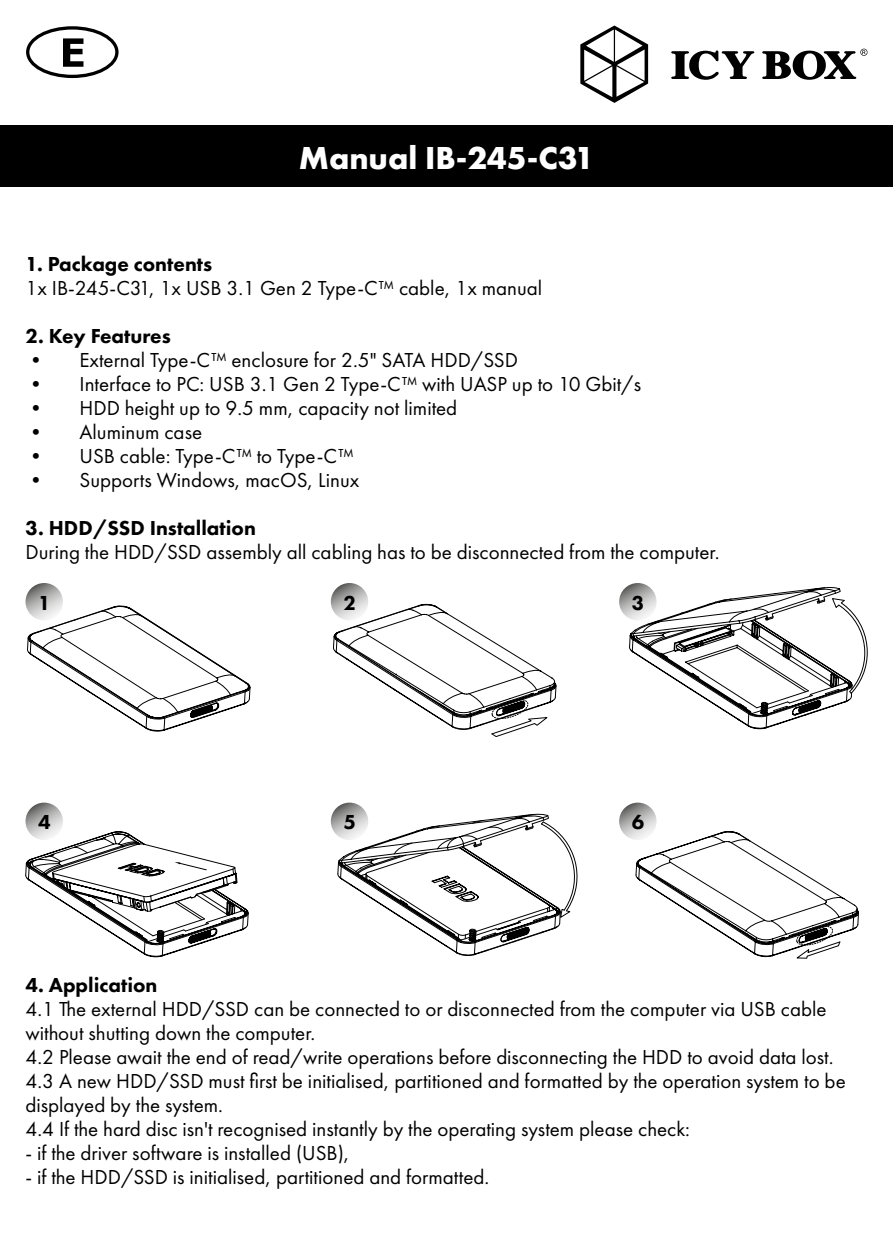
<style>
.page{position:relative;width:893px;height:1259px;background:#fff}
.page>*{position:absolute;margin:0;border:0;box-sizing:border-box;transform-origin:0 0}
.t1{font:700 33px "Futura PT";color:#fff}
.t2{font:21px/24px "Futura PT";color:#000}
.t3{font:800 21px "Futura PT";color:#000}
</style>
<div class="page">
<div style="left:0;top:125px;width:893px;height:62px;background:#000"></div>
<svg style="left:580px;top:26px;width:68px;height:77px"></svg>
<svg style="left:671px;top:49px;width:196px;height:31px"></svg>
<div style="left:26px;top:26px;width:93px;height:52px;border:3px solid #000;border-radius:50%"></div>
<svg style="left:63px;top:38px;width:20px;height:29px"></svg>
<svg style="left:27px;top:606px;width:223px;height:125px"></svg>
<svg style="left:333px;top:603px;width:223px;height:134px"></svg>
<svg style="left:633px;top:587px;width:235px;height:141px"></svg>
<svg style="left:337px;top:814px;width:241px;height:142px"></svg>
<svg style="left:635px;top:831px;width:224px;height:127px"></svg>
<svg style="left:27px;top:832px;width:222px;height:124px"></svg>
<svg style="left:26px;top:583px;width:37px;height:37px"></svg>
<svg style="left:26px;top:802px;width:37px;height:38px"></svg>
<svg style="left:331px;top:583px;width:37px;height:37px"></svg>
<svg style="left:331px;top:802px;width:37px;height:38px"></svg>
<svg style="left:619px;top:583px;width:38px;height:37px"></svg>
<svg style="left:619px;top:802px;width:38px;height:38px"></svg>
<h1 class="t1" style="left:299px;top:137px;width:297px">Manual IB-245-C31</h1>
<p class="t3" style="left:26px;top:251px;width:188px">1. Package contents</p>
<p class="t2" style="left:26px;top:276px;width:518px">1x IB-245-C31, 1x USB 3.1 Gen 2 Type-C™ cable, 1x manual</p>
<p class="t3" style="left:26px;top:323px;width:147px">2. Key Features</p>
<p class="t2" style="left:26px;top:348px;width:494px">• External Type-C™ enclosure for 2.5" SATA HDD/SSD</p>
<p class="t2" style="left:26px;top:372px;width:617px">• Interface to PC: USB 3.1 Gen 2 Type-C™ with UASP up to 10 Gbit/s</p>
<p class="t2" style="left:26px;top:396px;width:433px">• HDD height up to 9.5 mm, capacity not limited</p>
<p class="t2" style="left:26px;top:420px;width:178px">• Aluminum case</p>
<p class="t2" style="left:26px;top:444px;width:330px">• USB cable: Type-C™ to Type-C™</p>
<p class="t2" style="left:26px;top:468px;width:335px">• Supports Windows, macOS, Linux</p>
<p class="t3" style="left:26px;top:515px;width:232px">3. HDD/SSD Installation</p>
<p class="t2" style="left:26px;top:540px;width:695px">During the HDD/SSD assembly all cabling has to be disconnected from the computer.</p>
<p class="t3" style="left:38px;top:589px;width:14px">1</p>
<p class="t3" style="left:38px;top:809px;width:14px">4</p>
<p class="t3" style="left:343px;top:589px;width:14px">2</p>
<p class="t3" style="left:343px;top:809px;width:14px">5</p>
<p class="t3" style="left:632px;top:589px;width:14px">3</p>
<p class="t3" style="left:632px;top:809px;width:14px">6</p>
<p class="t3" style="left:26px;top:971px;width:134px">4. Application</p>
<p class="t2" style="left:26px;top:996px;width:822px">4.1 The external HDD/SSD can be connected to or disconnected from the computer via USB cable without shutting down the computer.<br>4.2 Please await the end of read/write operations before disconnecting the HDD to avoid data lost.<br>4.3 A new HDD/SSD must first be initialised, partitioned and formatted by the operation system to be displayed by the system.<br>4.4 If the hard disc isn't recognised instantly by the operating system please check:</p>
<p class="t2" style="left:26px;top:1140px;width:326px">- if the driver software is installed (USB),</p>
<p class="t2" style="left:26px;top:1164px;width:465px">- if the HDD/SSD is initialised, partitioned and formatted.</p>
</div>
